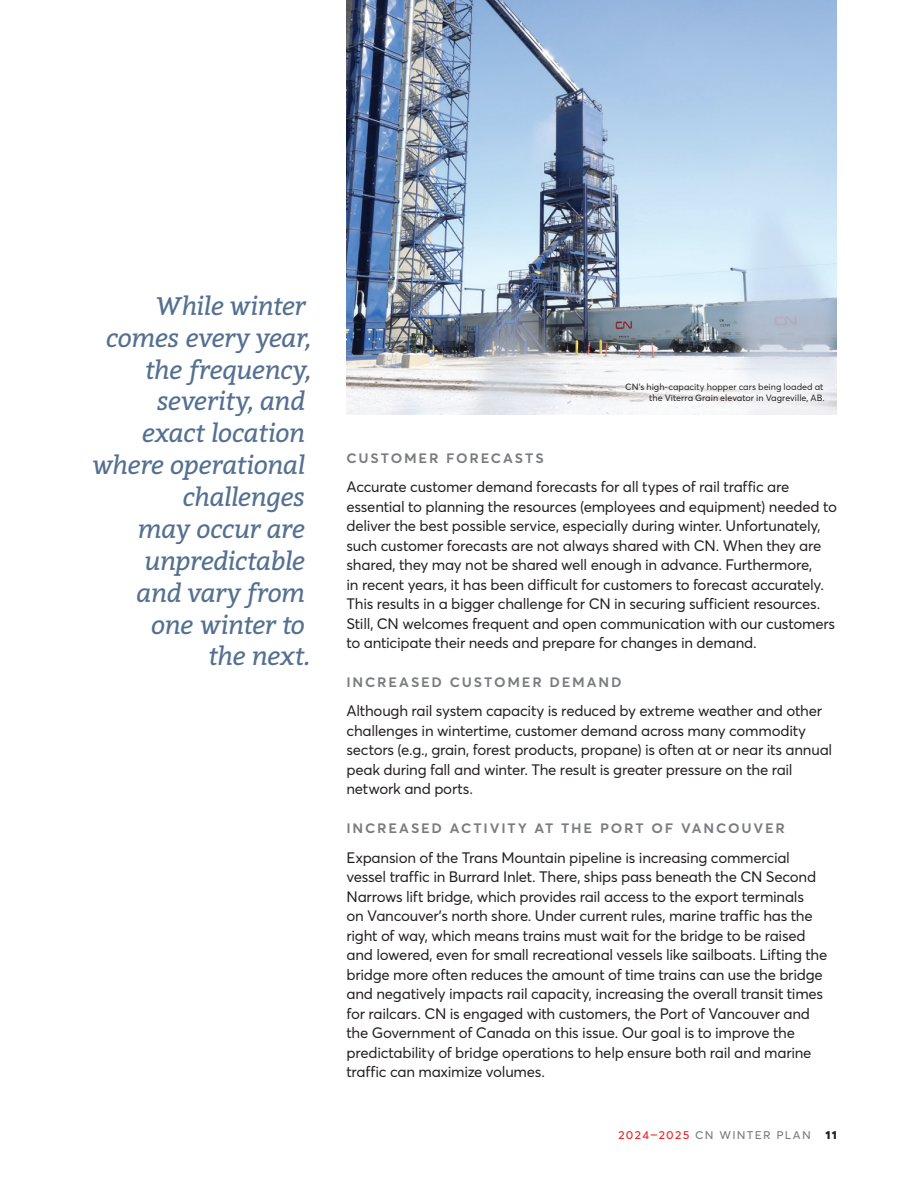
<style>
.page{position:relative;width:918px;height:1188px;background:#fff}
.page>*{position:absolute;margin:0;border:0;box-sizing:border-box;transform-origin:0 0}
.Pull_quote_-_Right_align{font:italic 25.5px/31.8px "Bitter";letter-spacing:-.015em;color:#547091;text-align:right}
.Subhead__H3{font:600 16.5px "Averta";letter-spacing:.11em;color:#7a7c7f}
.Body_copy{font:15px/19.5px "Averta";letter-spacing:-.015em;color:#231f20}
.t1{font:13.5px "Averta";letter-spacing:.095em;color:#7a7c7f}
.Photo_caption_-_Left_align{font:9px/10.8px "Averta";color:#231f20;text-align:right}
.s1{color:#ee1d23}
.s2{font-weight:800;color:#231f20}
</style>
<div class="page">
<img style="left:346px;top:0;width:491px;height:414px">
<svg style="left:584px;top:340px;width:253px;height:75px;fill:#f0f1f4"></svg>
<p class="Pull_quote_-_Right_align" style="left:93px;top:289px;width:220px">While winter comes every year, the frequency, severity, and<br>exact location where operational challenges<br>may occur are unpredictable<br>and vary from<br>one winter to<br>the next.</p>
<p class="Photo_caption_-_Left_align" style="left:625px;top:381px;width:201px">CN's high-capacity hopper cars being loaded at the Viterra Grain elevator in Vagreville, AB.</p>
<p class="Subhead__H3" style="left:346px;top:447px;width:199px">CUSTOMER FORECASTS</p>
<p class="Body_copy" style="left:346px;top:477px;width:492px">Accurate customer demand forecasts for all types of rail traffic are essential to planning the resources (employees and equipment) needed to deliver the best possible service, especially during winter. Unfortunately, such customer forecasts are not always shared with CN. When they are shared, they may not be shared well enough in advance. Furthermore,<br>in recent years, it has been difficult for customers to forecast accurately.<br>This results in a bigger challenge for CN in securing sufficient resources.<br>Still, CN welcomes frequent and open communication with our customers to anticipate their needs and prepare for changes in demand.</p>
<p class="Subhead__H3" style="left:346px;top:671px;width:277px">INCREASED CUSTOMER DEMAND</p>
<p class="Body_copy" style="left:346px;top:701px;width:487px">Although rail system capacity is reduced by extreme weather and other challenges in wintertime, customer demand across many commodity sectors (e.g., grain, forest products, propane) is often at or near its annual peak during fall and winter. The result is greater pressure on the rail network and ports.</p>
<p class="Subhead__H3" style="left:346px;top:817px;width:440px">INCREASED ACTIVITY AT THE PORT OF VANCOUVER</p>
<p class="Body_copy" style="left:346px;top:847px;width:482px">Expansion of the Trans Mountain pipeline is increasing commercial vessel traffic in Burrard Inlet. There, ships pass beneath the CN Second Narrows lift bridge, which provides rail access to the export terminals<br>on Vancouver’s north shore. Under current rules, marine traffic has the right of way, which means trains must wait for the bridge to be raised and lowered, even for small recreational vessels like sailboats. Lifting the bridge more often reduces the amount of time trains can use the bridge and negatively impacts rail capacity, increasing the overall transit times for railcars. CN is engaged with customers, the Port of Vancouver and the Government of Canada on this issue. Our goal is to improve the predictability of bridge operations to help ensure both rail and marine traffic can maximize volumes.</p>
<p class="t1" style="left:618px;top:1126px;width:220px"><span class="s1">2024–2025</span> cn winter plan <span class="s2">11</span></p>
</div>
